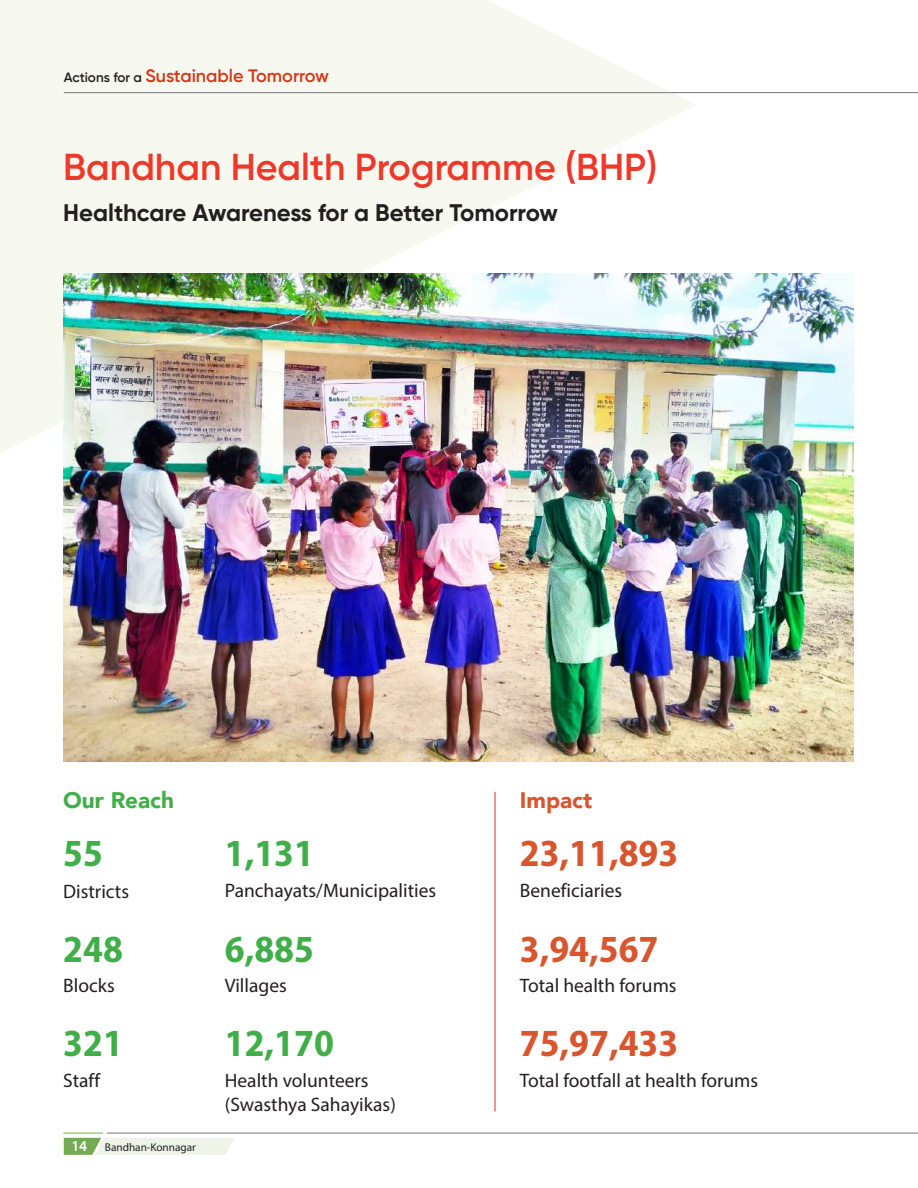
<style>
.page{position:relative;width:918px;height:1188px;background:#fff}
.page>*{position:absolute;margin:0;border:0;box-sizing:border-box;transform-origin:0 0}
.t1{font:700 semi-condensed 38.55px "Myriad Pro";color:#d8552d}
.t2{font:700 semi-condensed 38.55px "Myriad Pro";color:#40ae49}
.t3{font:600 37.5px "Gilroy";color:#ee382a}
.t4{font:700 24px "Gilroy";letter-spacing:-.005em;color:#231f20}
.t5{font:900 22.5px "Avenir";color:#40ae49}
.t6{font:900 22.5px "Avenir";color:#d8552d}
.t7{font:19.5px/24px "Myriad Pro";color:#231f20}
.t8{font:600 18px "Gilroy";color:#d83516}
.t9{font:11.25px "Myriad Pro";color:#231f20}
.s1{font-size:13.5px;color:#231f20}
.s2{font-weight:600;font-size:15px;color:#fff}
</style>
<div class="page">
<svg style="left:0;top:0;width:697px;height:453px;fill:#f7f9f0"></svg>
<img style="left:63px;top:273px;width:791px;height:488px">
<hr style="left:495px;top:792px;width:1px;height:319px;background:#d83516">
<svg style="left:64px;top:1138px;width:170px;height:17px;background:#d7e5cc"></svg>
<hr style="left:63px;top:1133px;width:40px;height:1px;background:#74ab50">
<hr style="left:107px;top:1133px;width:811px;height:1px;background:#76787b">
<hr style="left:64px;top:92px;width:854px;height:1px;background:#76787b">
<p class="t8" style="left:64px;top:65px;width:267px"><span class="s1">Actions for a</span> Sustainable Tomorrow</p>
<h2 class="t3" style="left:63px;top:143px;width:596px">Bandhan Health Programme (BHP)</h2>
<p class="t4" style="left:63px;top:197px;width:496px">Healthcare Awareness for a Better Tomorrow</p>
<p class="t5" style="left:63px;top:781px;width:112px">Our Reach</p>
<p class="t6" style="left:520px;top:781px;width:74px">Impact</p>
<h1 class="t2" style="left:63px;top:828px;width:41px">55</h1>
<h1 class="t2" style="left:225px;top:828px;width:91px">1,131</h1>
<h1 class="t1" style="left:520px;top:828px;width:160px">23,11,893</h1>
<p class="t7" style="left:63px;top:879px;width:67px">Districts</p>
<p class="t7" style="left:225px;top:878px;width:213px">Panchayats/Municipalities</p>
<p class="t7" style="left:520px;top:878px;width:104px">Beneficiaries</p>
<h1 class="t2" style="left:63px;top:924px;width:61px">248</h1>
<h1 class="t2" style="left:225px;top:924px;width:91px">6,885</h1>
<h1 class="t1" style="left:520px;top:924px;width:140px">3,94,567</h1>
<p class="t7" style="left:63px;top:973px;width:53px">Blocks</p>
<p class="t7" style="left:225px;top:973px;width:64px">Villages</p>
<p class="t7" style="left:520px;top:973px;width:158px">Total health forums</p>
<h1 class="t2" style="left:63px;top:1019px;width:61px">321</h1>
<h1 class="t2" style="left:225px;top:1019px;width:111px">12,170</h1>
<h1 class="t1" style="left:520px;top:1019px;width:160px">75,97,433</h1>
<p class="t7" style="left:63px;top:1068px;width:38px">Staff</p>
<p class="t7" style="left:225px;top:1068px;width:173px">Health volunteers (Swasthya Sahayikas)</p>
<p class="t7" style="left:520px;top:1068px;width:240px">Total footfall at health forums</p>
<p class="t9" style="left:72px;top:1140px;width:126px"><span class="s2">14</span> Bandhan-Konnagar</p>
</div>
